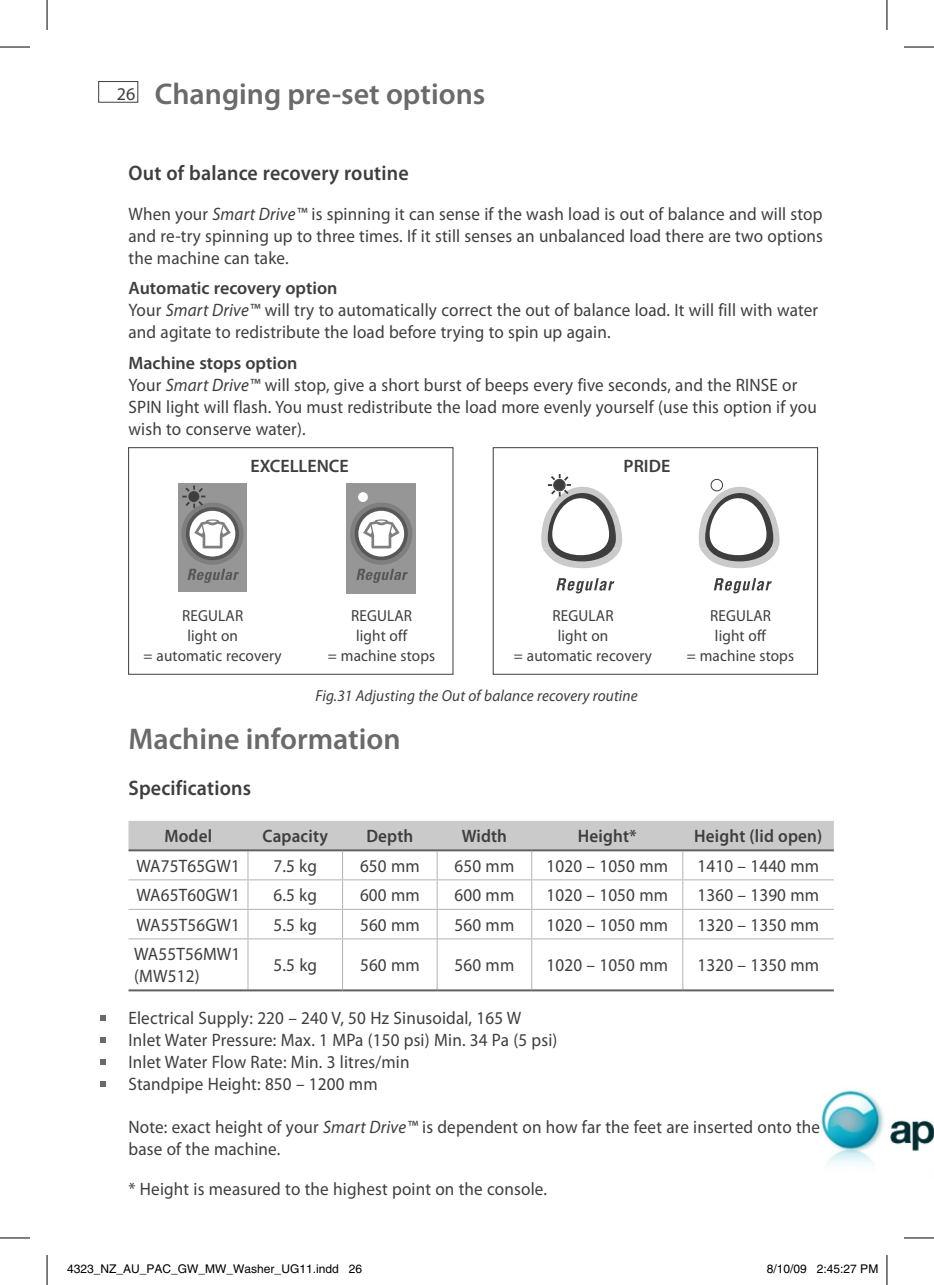
<style>
.page{position:relative;width:934px;height:1285px;background:#fff}
.page>*{position:absolute;margin:0;border:0;box-sizing:border-box;transform-origin:0 0}
.t1{font:600 30px "Myriad Pro";color:#6a6a6a}
.t2{font:600 21px "Myriad Pro";letter-spacing:.01em;color:#3e3e3e;scale:.95 1}
.t3{font:18px/22px "Myriad Pro";letter-spacing:.01em;color:#3e3e3e;scale:.95 1}
.t4{font:600 18px "Myriad Pro";letter-spacing:.01em;color:#3e3e3e;scale:.95 1}
.t5{font:600 18px "Myriad Pro";letter-spacing:.01em;color:#3e3e3e}
.t6{font:16px/20px "Myriad Pro";letter-spacing:.01em;color:#3e3e3e;text-align:center;scale:.95 1}
.t7{font:italic 16px "Myriad Pro";letter-spacing:.01em;color:#3e3e3e;scale:.95 1}
.t8{font:12px "Helvetica";color:#000}
.s1{font-weight:400;font-size:18px;color:#3e3e3e}
.s2{font-style:italic}
.s3{font-weight:600}
</style>
<div class="page">
<img style="left:821px;top:1090px;width:112px;height:75px">
<div style="left:98px;top:81px;width:40px;height:22px;border:1px solid #3e3e3e"></div>
<svg style="left:128px;top:821px;width:705px;height:117px"></svg>
<hr style="left:248px;top:938px;width:94px;height:1px;background:#b3b3b3">
<hr style="left:342px;top:938px;width:95px;height:1px;background:#b3b3b3">
<hr style="left:342px;top:939px;width:1px;height:50px;background:#b3b3b3">
<hr style="left:437px;top:938px;width:94px;height:1px;background:#b3b3b3">
<hr style="left:436px;top:939px;width:1px;height:50px;background:#b3b3b3">
<hr style="left:531px;top:938px;width:151px;height:1px;background:#b3b3b3">
<hr style="left:531px;top:939px;width:1px;height:50px;background:#b3b3b3">
<hr style="left:682px;top:938px;width:151px;height:1px;background:#b3b3b3">
<hr style="left:682px;top:939px;width:1px;height:50px;background:#b3b3b3">
<hr style="left:128px;top:938px;width:120px;height:1px;background:#b3b3b3">
<hr style="left:247px;top:939px;width:1px;height:50px;background:#b3b3b3">
<hr style="left:128px;top:989px;width:120px;height:2px;background:#616161">
<hr style="left:248px;top:989px;width:94px;height:2px;background:#616161">
<hr style="left:342px;top:989px;width:95px;height:2px;background:#616161">
<hr style="left:437px;top:989px;width:94px;height:2px;background:#616161">
<hr style="left:531px;top:989px;width:151px;height:2px;background:#616161">
<hr style="left:682px;top:989px;width:151px;height:2px;background:#616161">
<hr style="left:128px;top:849px;width:120px;height:2px;background:#616161">
<hr style="left:248px;top:849px;width:94px;height:2px;background:#616161">
<hr style="left:342px;top:849px;width:95px;height:2px;background:#616161">
<hr style="left:437px;top:849px;width:94px;height:2px;background:#616161">
<hr style="left:531px;top:849px;width:151px;height:2px;background:#616161">
<hr style="left:682px;top:849px;width:151px;height:2px;background:#616161">
<svg style="left:100px;top:1015px;width:6px;height:5px"></svg>
<svg style="left:100px;top:1037px;width:6px;height:5px"></svg>
<svg style="left:100px;top:1059px;width:6px;height:5px"></svg>
<svg style="left:100px;top:1081px;width:6px;height:5px"></svg>
<div style="left:128px;top:447px;width:325px;height:227px;border:1px solid #3e3e3e"></div>
<svg style="left:346px;top:483px;width:69px;height:110px"></svg>
<svg style="left:178px;top:483px;width:69px;height:108px"></svg>
<div style="left:492px;top:447px;width:325px;height:227px;border:1px solid #3e3e3e"></div>
<svg style="left:538px;top:447px;width:85px;height:147px"></svg>
<svg style="left:696px;top:447px;width:84px;height:147px"></svg>
<hr style="left:0;top:47px;width:30px;height:1px;background:#000">
<hr style="left:903px;top:47px;width:30px;height:1px;background:#000">
<hr style="left:0;top:1237px;width:30px;height:1px;background:#000">
<hr style="left:903px;top:1237px;width:30px;height:1px;background:#000">
<hr style="left:47px;top:0;width:1px;height:30px;background:#000">
<hr style="left:47px;top:1255px;width:1px;height:30px;background:#000">
<hr style="left:886px;top:0;width:1px;height:30px;background:#000">
<hr style="left:886px;top:1255px;width:1px;height:30px;background:#000">
<h1 class="t1" style="left:117px;top:74px;width:370px"><span class="s1">26</span> Changing pre-set options</h1>
<p class="t2" style="left:128px;top:159px;width:296px">Out of balance recovery routine</p>
<p class="t3" style="left:128px;top:202px;width:732px;text-align:justify">When your <span class="s2">Smart Drive™</span> is spinning it can sense if the wash load is out of balance and will stop and re-try spinning up to three times. If it still senses an unbalanced load there are two options the machine can take.</p>
<p class="t3" style="left:128px;top:277px;width:727px"><span class="s3">Automatic recovery option<br></span>Your <span class="s2">Smart Drive™</span> will try to automatically correct the out of balance load. It will fill with water and agitate to redistribute the load before trying to spin up again.</p>
<p class="t3" style="left:128px;top:351px;width:725px"><span class="s3">Machine stops option<br></span>Your <span class="s2">Smart Drive™</span> will stop, give a short burst of beeps every five seconds, and the RINSE or SPIN light will flash. You must redistribute the load more evenly yourself (use this option if you wish to conserve water).</p>
<p class="t5" style="left:250px;top:454px;width:100px">EXCELLENCE</p>
<p class="t6" style="left:144px;top:605px;width:147px">REGULAR<br>light on<br>= automatic recovery</p>
<p class="t6" style="left:328px;top:605px;width:114px">REGULAR<br>light off<br>= machine stops</p>
<p class="t5" style="left:623px;top:454px;width:48px">PRIDE</p>
<p class="t6" style="left:513px;top:605px;width:147px">REGULAR<br>light on<br>= automatic recovery</p>
<p class="t6" style="left:686px;top:605px;width:114px">REGULAR<br>light off<br>= machine stops</p>
<p class="t7" style="left:315px;top:686px;width:340px">Fig.31 Adjusting the Out of balance recovery routine</p>
<h1 class="t1" style="left:128px;top:719px;width:273px">Machine information</h1>
<p class="t2" style="left:128px;top:774px;width:130px">Specifications</p>
<p class="t4" style="left:164px;top:825px;width:52px">Model</p>
<p class="t4" style="left:262px;top:825px;width:70px">Capacity</p>
<p class="t4" style="left:366px;top:825px;width:51px">Depth</p>
<p class="t4" style="left:461px;top:825px;width:49px">Width</p>
<p class="t4" style="left:577px;top:825px;width:63px">Height*</p>
<p class="t4" style="left:694px;top:825px;width:136px">Height (lid open)</p>
<p class="t3" style="left:136px;top:854px;width:110px">WA75T65GW1</p>
<p class="t3" style="left:273px;top:854px;width:47px">7.5 kg</p>
<p class="t3" style="left:360px;top:854px;width:64px">650 mm</p>
<p class="t3" style="left:454px;top:854px;width:64px">650 mm</p>
<p class="t3" style="left:546px;top:854px;width:129px">1020 – 1050 mm</p>
<p class="t3" style="left:697px;top:854px;width:129px">1410 – 1440 mm</p>
<p class="t3" style="left:136px;top:884px;width:110px">WA65T60GW1</p>
<p class="t3" style="left:273px;top:884px;width:47px">6.5 kg</p>
<p class="t3" style="left:360px;top:884px;width:64px">600 mm</p>
<p class="t3" style="left:454px;top:884px;width:64px">600 mm</p>
<p class="t3" style="left:546px;top:884px;width:129px">1020 – 1050 mm</p>
<p class="t3" style="left:697px;top:884px;width:129px">1360 – 1390 mm</p>
<p class="t3" style="left:136px;top:913px;width:110px">WA55T56GW1</p>
<p class="t3" style="left:273px;top:913px;width:47px">5.5 kg</p>
<p class="t3" style="left:360px;top:913px;width:64px">560 mm</p>
<p class="t3" style="left:454px;top:913px;width:64px">560 mm</p>
<p class="t3" style="left:546px;top:913px;width:129px">1020 – 1050 mm</p>
<p class="t3" style="left:697px;top:913px;width:129px">1320 – 1350 mm</p>
<p class="t3" style="left:134px;top:943px;width:113px">WA55T56MW1 (MW512)</p>
<p class="t3" style="left:273px;top:954px;width:47px">5.5 kg</p>
<p class="t3" style="left:360px;top:954px;width:64px">560 mm</p>
<p class="t3" style="left:454px;top:954px;width:64px">560 mm</p>
<p class="t3" style="left:546px;top:954px;width:129px">1020 – 1050 mm</p>
<p class="t3" style="left:697px;top:954px;width:129px">1320 – 1350 mm</p>
<p class="t3" style="left:128px;top:1007px;width:453px">Electrical Supply: 220 – 240 V, 50 Hz Sinusoidal, 165 W Inlet Water Pressure: Max. 1 MPa (150 psi) Min. 34 Pa (5 psi)<br>Inlet Water Flow Rate: Min. 3 litres/min<br>Standpipe Height: 850 – 1200 mm</p>
<p class="t3" style="left:128px;top:1116px;width:729px">Note: exact height of your <span class="s2">Smart Drive™</span> is dependent on how far the feet are inserted onto the base of the machine.</p>
<p class="t3" style="left:128px;top:1178px;width:442px">* Height is measured to the highest point on the console.</p>
<p class="t8" style="left:67px;top:1261px;width:296px">4323_NZ_AU_PAC_GW_MW_Washer_UG11.indd 26</p>
<p class="t8" style="left:766px;top:1261px;width:113px">8/10/09 2:45:27 PM</p>
</div>
